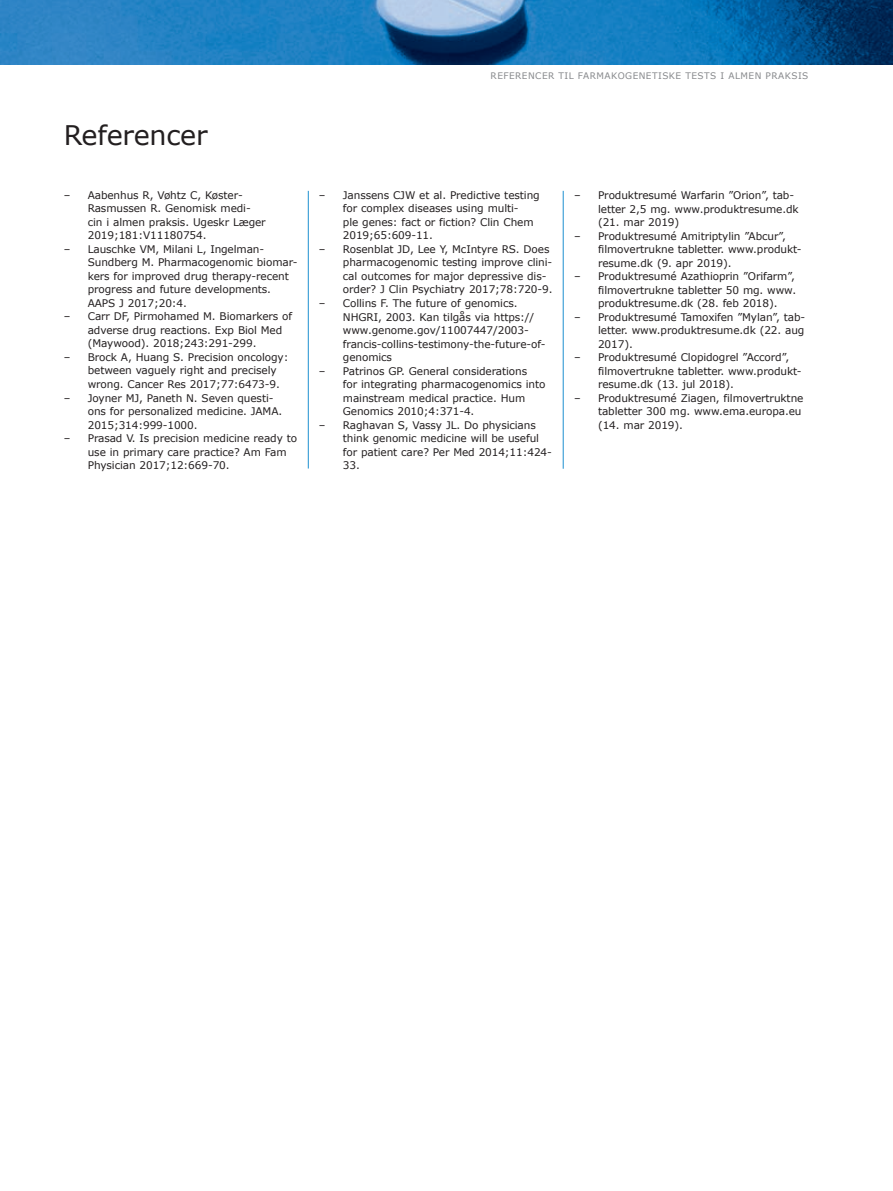
<style>
.page{position:relative;width:893px;height:1191px;background:#fff}
.page>*{position:absolute;margin:0;border:0;box-sizing:border-box;transform-origin:0 0}
.t1{font:27px "Verdana";letter-spacing:-.01em;color:#231f20}
.t2{font:10.5px/13.5px "Verdana";letter-spacing:-.01em;color:#231f20}
.t3{font:9px "Verdana";letter-spacing:.05em;color:#87898c}
</style>
<div class="page">
<img style="left:0;top:0;width:893px;height:64px">
<hr style="left:563px;top:191px;width:1px;height:278px;background:#1d90d0">
<hr style="left:308px;top:191px;width:1px;height:277px;background:#1d90d0">
<h1 class="t1" style="left:64px;top:117px;width:145px">Referencer</h1>
<p class="t2" style="left:88px;top:188px;width:179px;text-indent:-24px">– Aabenhus R, Vøhtz C, Køster-<br>Rasmussen R. Genomisk medi&shy;cin i almen praksis. Ugeskr Læger<br>2019;181:V11180754.</p>
<p class="t2" style="left:88px;top:242px;width:211px;text-indent:-24px">– Lauschke VM, Milani L, Ingelman-<br>Sundberg M. Pharmacogenomic biomar&shy;kers for improved drug therapy-recent progress and future developments.<br>AAPS J 2017;20:4.</p>
<p class="t2" style="left:88px;top:310px;width:206px;text-indent:-24px">– Carr DF, Pirmohamed M. Biomarkers of adverse drug reactions. Exp Biol Med (Maywood). 2018;243:291-299.</p>
<p class="t2" style="left:88px;top:350px;width:202px;text-indent:-24px">– Brock A, Huang S. Precision oncology: between vaguely right and precisely wrong. Cancer Res 2017;77:6473-9.</p>
<p class="t2" style="left:88px;top:391px;width:196px;text-indent:-24px">– Joyner MJ, Paneth N. Seven questi&shy;ons for personalized medicine. JAMA.<br>2015;314:999-1000.</p>
<p class="t2" style="left:88px;top:431px;width:211px;text-indent:-24px">– Prasad V. Is precision medicine ready to use in primary care practice? Am Fam<br>Physician 2017;12:669-70.</p>
<p class="t3" style="left:491px;top:69px;width:319px">REFERENCER TIL FARMAKOGENETISKE TESTS I ALMEN PRAKSIS</p>
<p class="t2" style="left:343px;top:188px;width:198px;text-indent:-24px">– Janssens CJW et al. Predictive testing for complex diseases using multi-<br>ple genes: fact or fiction? Clin Chem<br>2019;65:609-11.</p>
<p class="t2" style="left:343px;top:242px;width:211px;text-indent:-24px">– Rosenblat JD, Lee Y, McIntyre RS. Does pharmacogenomic testing improve clini&shy;cal outcomes for major depressive dis&shy;order? J Clin Psychiatry 2017;78:720-9.</p>
<p class="t2" style="left:343px;top:296px;width:204px;text-indent:-24px">– Collins F. The future of genomics.<br>NHGRI, 2003. Kan tilgås via https:// www.genome.gov/11007447/2003- francis-collins-testimony-the-future-of&shy;genomics</p>
<p class="t2" style="left:343px;top:364px;width:204px;text-indent:-24px">– Patrinos GP. General considerations<br>for integrating pharmacogenomics into mainstream medical practice. Hum Genomics 2010;4:371-4.</p>
<p class="t2" style="left:343px;top:418px;width:211px;text-indent:-24px">– Raghavan S, Vassy JL. Do physicians think genomic medicine will be useful for patient care? Per Med 2014;11:424-<br>33.</p>
<p class="t2" style="left:598px;top:188px;width:202px;text-indent:-24px">– Produktresumé Warfarin ”Orion”, tab&shy;letter 2,5 mg. www.produktresume.dk (21. mar 2019)</p>
<p class="t2" style="left:598px;top:229px;width:205px;text-indent:-24px">– Produktresumé Amitriptylin ”Abcur”, filmovertrukne tabletter. www.produkt&shy;resume.dk (9. apr 2019).</p>
<p class="t2" style="left:598px;top:269px;width:200px;text-indent:-24px">– Produktresumé Azathioprin ”Orifarm”, filmovertrukne tabletter 50 mg. www. produktresume.dk (28. feb 2018).</p>
<p class="t2" style="left:598px;top:310px;width:209px;text-align:justify;text-indent:-24px">– Produktresumé Tamoxifen ”Mylan”, tab&shy;letter. www.produktresume.dk (22. aug 2017).</p>
<p class="t2" style="left:598px;top:350px;width:205px;text-indent:-24px">– Produktresumé Clopidogrel ”Accord”, filmovertrukne tabletter. www.produkt&shy;resume.dk (13. jul 2018).</p>
<p class="t2" style="left:598px;top:391px;width:207px;text-indent:-24px">– Produktresumé Ziagen, filmovertruktne tabletter 300 mg. www.ema.europa.eu (14. mar 2019).</p>
</div>
